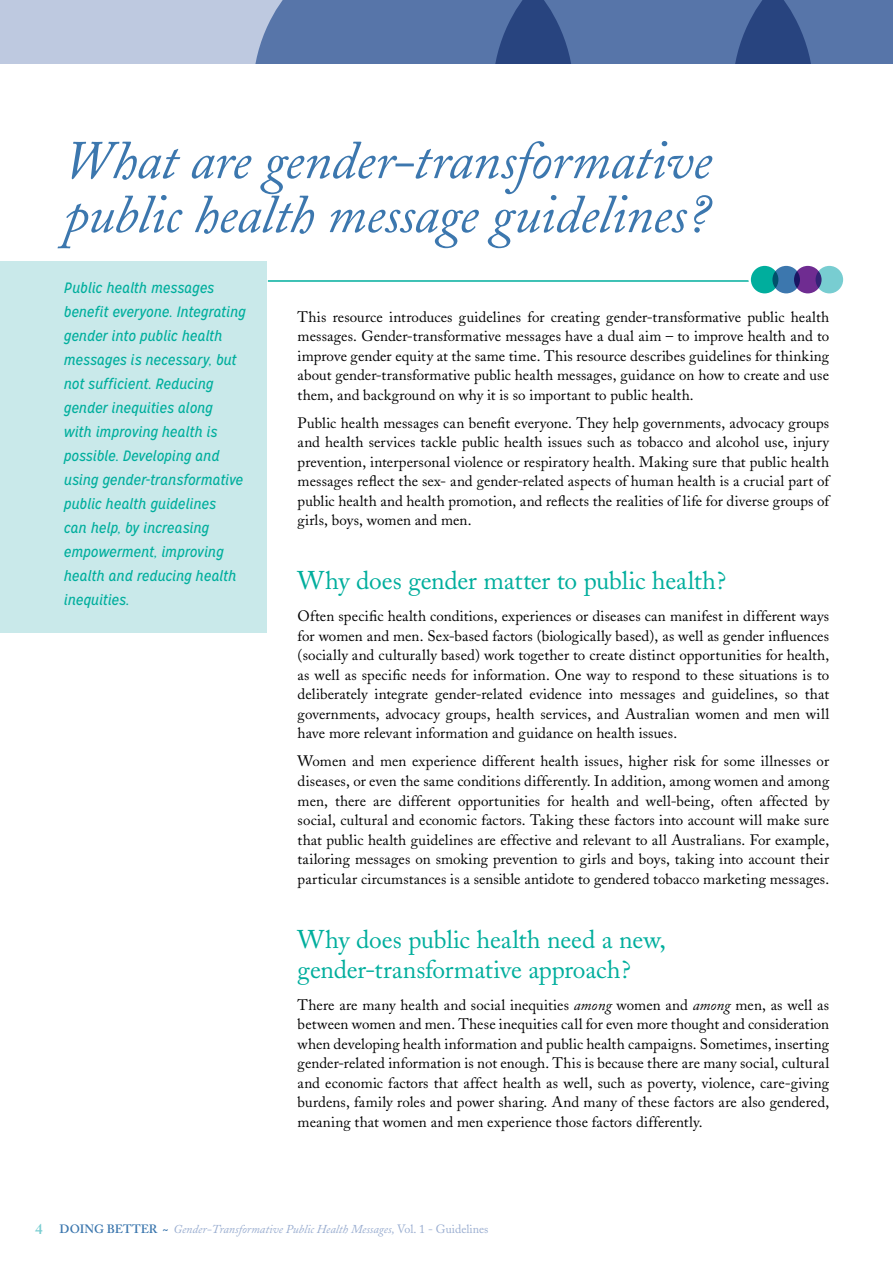
<style>
.page{position:relative;width:893px;height:1263px;background:#fff}
.page>*{position:absolute;margin:0;border:0;box-sizing:border-box;transform-origin:0 0}
.t1{font:italic 54px/54px "Adobe Caslon";letter-spacing:-.01em;color:#3c77ae}
.t2{font:25.5px/30px "Adobe Caslon";letter-spacing:-.01em;color:#00ae9d}
.t3{font:15px/19.5px "Adobe Caslon";letter-spacing:.005em;color:#000;text-align:justify}
.t4{font:italic 15px/24px "Mission Gothic";letter-spacing:-.005em;color:#00ae9d}
.t5{font:italic 12px "Adobe Caslon";color:#99add0}
.s1{font-style:italic}
.s2{font-weight:600;font-style:normal;font-size:15px;color:#78cdd1}
.s3{font-weight:600;font-style:normal;color:#3c77ae}
.s4{font-style:normal}
</style>
<div class="page">
<div style="left:0;top:0;width:893px;height:64px;background:#bec9e0"></div>
<svg style="left:255px;top:0;width:638px;height:64px;background:#506ea2"></svg>
<div style="left:0;top:261px;width:266px;height:371px;background:#c9e9ea"></div>
<hr style="left:268px;top:280px;width:508px;height:2px;background:#00ae9d">
<div style="left:748px;top:263px;width:32px;height:32px;border:4px solid #fff;border-radius:50%"></div>
<div style="left:770px;top:263px;width:32px;height:32px;border:4px solid #fff;border-radius:50%"></div>
<div style="left:813px;top:263px;width:32px;height:32px;border:4px solid #fff;border-radius:50%"></div>
<div style="left:791px;top:263px;width:33px;height:32px;border:4px solid #fff;border-radius:50%"></div>
<div style="left:751px;top:266px;width:27px;height:27px;background:#00ae9d;border-radius:50%"></div>
<svg style="left:772px;top:266px;width:28px;height:27px"></svg>
<div style="left:816px;top:266px;width:27px;height:27px;background:#78cdd1;border-radius:50%"></div>
<svg style="left:794px;top:266px;width:27px;height:27px"></svg>
<h1 class="t1" style="left:64px;top:135px;width:649px">What are gender-transformative public health message guidelines?</h1>
<p class="t4" style="left:64px;top:276px;width:183px">Public health messages benefit everyone. Integrating gender into public health messages is necessary, but not sufficient. Reducing gender inequities along<br>with improving health is possible. Developing and using gender-transformative public health guidelines<br>can help, by increasing empowerment, improving health and reducing health inequities.</p>
<p class="t3" style="left:298px;top:307px;width:533px">This resource introduces guidelines for creating gender-transformative public health messages. Gender-transformative messages have a dual aim – to improve health and to improve gender equity at the same time. This resource describes guidelines for thinking about gender-transformative public health messages, guidance on how to create and use them, and background on why it is so important to public health.</p>
<p class="t3" style="left:298px;top:413px;width:533px">Public health messages can benefit everyone. They help governments, advocacy groups and health services tackle public health issues such as tobacco and alcohol use, injury prevention, interpersonal violence or respiratory health. Making sure that public health messages reflect the sex- and gender-related aspects of human health is a crucial part of public health and health promotion, and reflects the realities of life for diverse groups of girls, boys, women and men.</p>
<h2 class="t2" style="left:298px;top:566px;width:430px">Why does gender matter to public health?</h2>
<p class="t3" style="left:298px;top:607px;width:533px">Often specific health conditions, experiences or diseases can manifest in different ways for women and men. Sex-based factors (biologically based), as well as gender influences (socially and culturally based) work together to create distinct opportunities for health, as well as specific needs for information. One way to respond to these situations is to deliberately integrate gender-related evidence into messages and guidelines, so that governments, advocacy groups, health services, and Australian women and men will have more relevant information and guidance on health issues.</p>
<p class="t3" style="left:298px;top:752px;width:533px">Women and men experience different health issues, higher risk for some illnesses or diseases, or even the same conditions differently. In addition, among women and among men, there are different opportunities for health and well-being, often affected by social, cultural and economic factors. Taking these factors into account will make sure that public health guidelines are effective and relevant to all Australians. For example, tailoring messages on smoking prevention to girls and boys, taking into account their particular circumstances is a sensible antidote to gendered tobacco marketing messages.</p>
<h2 class="t2" style="left:298px;top:924px;width:370px">Why does public health need a new, gender-transformative approach?</h2>
<p class="t3" style="left:298px;top:995px;width:533px">There are many health and social inequities <span class="s1">among</span> women and <span class="s1">among</span> men, as well as between women and men. These inequities call for even more thought and consideration when developing health information and public health campaigns. Sometimes, inserting gender-related information is not enough. This is because there are many social, cultural and economic factors that affect health as well, such as poverty, violence, care-giving burdens, family roles and power sharing. And many of these factors are also gendered, meaning that women and men experience those factors differently.</p>
<p class="t5" style="left:35px;top:1222px;width:455px"><span class="s2">4</span> <span class="s3">DOING BETTER ~</span> Gender-Transformative Public Health Messages, <span class="s4">Vol. 1 - Guidelines</span></p>
</div>
